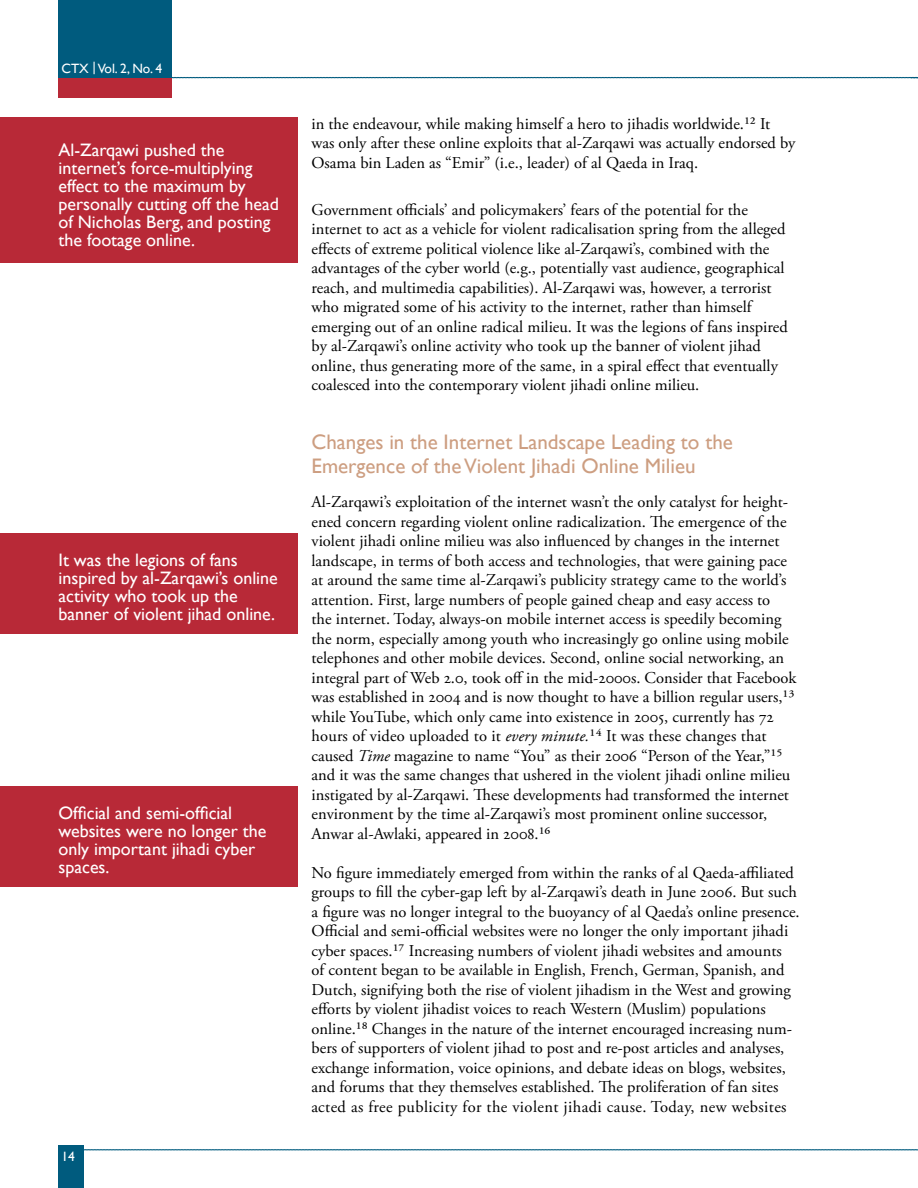
<style>
.page{position:relative;width:918px;height:1188px;background:#fff}
.page>*{position:absolute;margin:0;border:0;box-sizing:border-box;transform-origin:0 0}
.Heading_1{font:21px/24px "Gill Sans";color:#cd9e81}
.pull_quote{font:18px/18px "Gill Sans";color:#fff}
.BODY_COPY{font:16.5px/19.5px "Adobe Garamond Pro";color:#000}
.t1{font:13.5px "Gill Sans";color:#fff}
.s1{font-style:italic}
</style>
<div class="page">
<svg style="left:172px;top:77px;width:746px;height:1px"></svg>
<svg style="left:84px;top:1149px;width:834px;height:1px"></svg>
<div style="left:58px;top:1145px;width:26px;height:43px;background:#005b7e"></div>
<div style="left:58px;top:0;width:114px;height:79px;background:#005b7e"></div>
<div style="left:58px;top:78px;width:114px;height:20px;background:#b82937"></div>
<div style="left:0;top:117px;width:298px;height:146px;background:#b82937"></div>
<div style="left:0;top:533px;width:298px;height:101px;background:#b82937"></div>
<div style="left:0;top:786px;width:298px;height:101px;background:#b82937"></div>
<p class="t1" style="left:62px;top:60px;width:102px">CTX | Vol. 2, No. 4</p>
<p class="pull_quote" style="left:58px;top:141px;width:222px">Al-Zarqawi pushed the internet’s force-multiplying effect to the maximum by personally cutting off the head of Nicholas Berg, and posting the footage online.</p>
<p class="pull_quote" style="left:58px;top:551px;width:221px">It was the legions of fans inspired by al-Zarqawi’s online activity who took up the banner of violent jihad online.</p>
<p class="pull_quote" style="left:58px;top:804px;width:210px">Official and semi-official websites were no longer the only important jihadi cyber spaces.</p>
<p class="t1" style="left:62px;top:1149px;width:15px">14</p>
<p class="BODY_COPY" style="left:312px;top:115px;width:485px">in the endeavour, while making himself a hero to jihadis worldwide.12 It was only after these online exploits that al-Zarqawi was actually endorsed by<br>Osama bin Laden as “Emir” (i.e., leader) of al Qaeda in Iraq.</p>
<p class="BODY_COPY" style="left:312px;top:200px;width:478px">Government officials’ and policymakers’ fears of the potential for the internet to act as a vehicle for violent radicalisation spring from the alleged effects of extreme political violence like al-Zarqawi’s, combined with the advantages of the cyber world (e.g., potentially vast audience, geographical reach, and multimedia capabilities). Al-Zarqawi was, however, a terrorist who migrated some of his activity to the internet, rather than himself emerging out of an online radical milieu. It was the legions of fans inspired by al-Zarqawi’s online activity who took up the banner of violent jihad online, thus generating more of the same, in a spiral effect that eventually coalesced into the contemporary violent jihadi online milieu.</p>
<p class="Heading_1" style="left:312px;top:430px;width:423px">Changes in the Internet Landscape Leading to the<br>Emergence of the Violent Jihadi Online Milieu</p>
<p class="BODY_COPY" style="left:312px;top:493px;width:486px">Al-Zarqawi’s exploitation of the internet wasn’t the only catalyst for height&shy;ened concern regarding violent online radicalization. The emergence of the violent jihadi online milieu was also influenced by changes in the internet landscape, in terms of both access and technologies, that were gaining pace at around the same time al-Zarqawi’s publicity strategy came to the world’s attention. First, large numbers of people gained cheap and easy access to<br>the internet. Today, always-on mobile internet access is speedily becoming the norm, especially among youth who increasingly go online using mobile telephones and other mobile devices. Second, online social networking, an integral part of Web 2.0, took off in the mid-2000s. Consider that Facebook was established in 2004 and is now thought to have a billion regular users,13 while YouTube, which only came into existence in 2005, currently has 72 hours of video uploaded to it <span class="s1">every minute.</span>14 It was these changes that caused <span class="s1">Time</span> magazine to name “You” as their 2006 “Person of the Year,”15 and it was the same changes that ushered in the violent jihadi online milieu instigated by al-Zarqawi. These developments had transformed the internet environment by the time al-Zarqawi’s most prominent online successor, Anwar al-Awlaki, appeared in 2008.16</p>
<p class="BODY_COPY" style="left:312px;top:863px;width:490px">No figure immediately emerged from within the ranks of al Qaeda-affiliated groups to fill the cyber-gap left by al-Zarqawi’s death in June 2006. But such a figure was no longer integral to the buoyancy of al Qaeda’s online presence.<br>Official and semi-official websites were no longer the only important jihadi cyber spaces.17 Increasing numbers of violent jihadi websites and amounts<br>of content began to be available in English, French, German, Spanish, and Dutch, signifying both the rise of violent jihadism in the West and growing efforts by violent jihadist voices to reach Western (Muslim) populations online.18 Changes in the nature of the internet encouraged increasing num&shy;bers of supporters of violent jihad to post and re-post articles and analyses, exchange information, voice opinions, and debate ideas on blogs, websites, and forums that they themselves established. The proliferation of fan sites acted as free publicity for the violent jihadi cause. Today, new websites</p>
</div>
